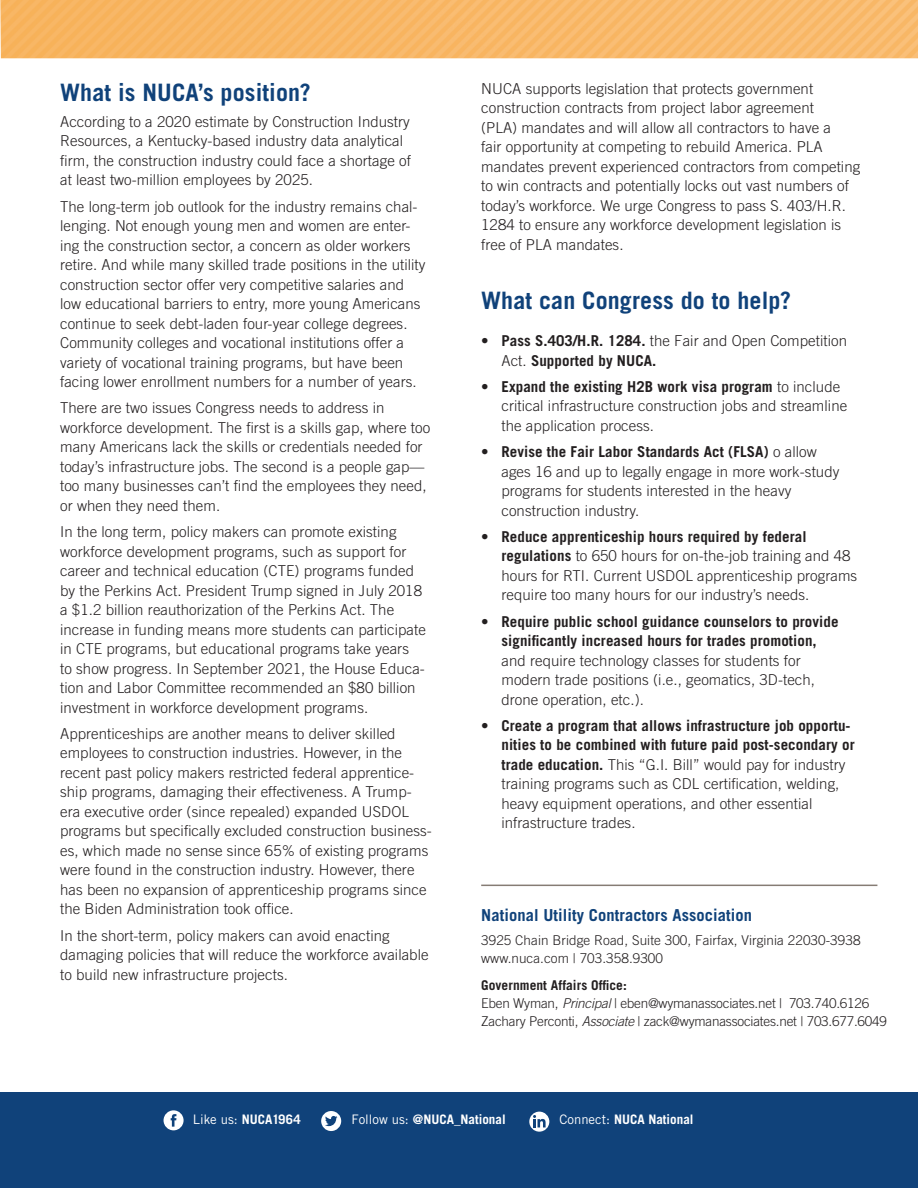
<style>
.page{position:relative;width:918px;height:1188px;background:#fff}
.page>*{position:absolute;margin:0;border:0;box-sizing:border-box;transform-origin:0 0}
.t1{font:700 24px "Trade Gothic";letter-spacing:.005em;color:#10427a}
.t2{font:700 16.5px "Trade Gothic";letter-spacing:.005em;color:#10427a}
.t3{font:300 15px/19.5px "Trade Gothic";letter-spacing:.005em;color:#231f20}
.t4{font:700 15px/19.5px "Trade Gothic";letter-spacing:.005em;color:#231f20}
.t5{font:300 13.5px "Trade Gothic";letter-spacing:-.015em;color:#231f20}
.t6{font:300 13.5px/18px "Trade Gothic";letter-spacing:.005em;color:#231f20}
.t7{font:700 13.5px "Trade Gothic";letter-spacing:.005em;color:#231f20}
.t8{font:700 13.05px "Trade Gothic";color:#fff}
.s1{font-weight:300}
.s2{font-weight:700}
.s3{font-style:italic}
.s4{font-weight:400}
</style>
<div class="page">
<img style="left:0;top:0;width:918px;height:58px">
<hr style="left:481px;top:885px;width:396px;height:1px;background:#867c74">
<div style="left:0;top:1092px;width:918px;height:96px;background:#10427a"></div>
<div style="left:164px;top:1110px;width:20px;height:20px;background:#fff;border-radius:50%"></div>
<svg style="left:171px;top:1114px;width:5px;height:13px"></svg>
<div style="left:321px;top:1111px;width:20px;height:20px;background:#fff;border-radius:50%"></div>
<svg style="left:325px;top:1116px;width:12px;height:10px"></svg>
<svg style="left:529px;top:1112px;width:20px;height:20px"></svg>
<svg style="left:533px;top:1115px;width:13px;height:12px"></svg>
<p class="t1" style="left:60px;top:77px;width:252px">What is NUCA’s position?</p>
<p class="t3" style="left:60px;top:112px;width:352px">According to a 2020 estimate by Construction Industry Resources, a Kentucky-based industry data analytical firm, the construction industry could face a shortage of at least two-million employees by 2025.</p>
<p class="t3" style="left:60px;top:196px;width:367px">The long-term job outlook for the industry remains chal&shy;lenging. Not enough young men and women are enter&shy;ing the construction sector, a concern as older workers retire. And while many skilled trade positions in the utility construction sector offer very competitive salaries and low educational barriers to entry, more young Americans continue to seek debt-laden four-year college degrees.<br>Community colleges and vocational institutions offer a variety of vocational training programs, but have been facing lower enrollment numbers for a number of years.</p>
<p class="t3" style="left:60px;top:398px;width:372px">There are two issues Congress needs to address in workforce development. The first is a skills gap, where too many Americans lack the skills or credentials needed for today’s infrastructure jobs. The second is a people gap— too many businesses can’t find the employees they need, or when they need them.</p>
<p class="t3" style="left:60px;top:522px;width:367px">In the long term, policy makers can promote existing workforce development programs, such as support for career and technical education (CTE) programs funded by the Perkins Act. President Trump signed in July 2018 a $1.2 billion reauthorization of the Perkins Act. The increase in funding means more students can participate in CTE programs, but educational programs take years<br>to show progress. In September 2021, the House Educa&shy;tion and Labor Committee recommended an $80 billion investment in workforce development programs.</p>
<p class="t3" style="left:60px;top:724px;width:373px">Apprenticeships are another means to deliver skilled employees to construction industries. However, in the recent past policy makers restricted federal apprentice&shy;ship programs, damaging their effectiveness. A Trump&shy;era executive order (since repealed) expanded USDOL programs but specifically excluded construction business&shy;es, which made no sense since 65% of existing programs were found in the construction industry. However, there has been no expansion of apprenticeship programs since the Biden Administration took office.</p>
<p class="t3" style="left:60px;top:925px;width:370px">In the short-term, policy makers can avoid enacting damaging policies that will reduce the workforce available to build new infrastructure projects.</p>
<p class="t3" style="left:481px;top:79px;width:381px">NUCA supports legislation that protects government construction contracts from project labor agreement<br>(PLA) mandates and will allow all contractors to have a<br>fair opportunity at competing to rebuild America. PLA mandates prevent experienced contractors from competing to win contracts and potentially locks out vast numbers of today’s workforce. We urge Congress to pass S. 403/H.R.<br>1284 to ensure any workforce development legislation is free of PLA mandates.</p>
<p class="t1" style="left:481px;top:286px;width:312px">What can Congress do to help?</p>
<p class="t4" style="left:501px;top:331px;width:347px;text-indent:-20px"><span class="s1">•</span> Pass S.403/H.R. 1284. <span class="s1">the Fair and Open Competition<br>Act.</span> Supported by NUCA.</p>
<p class="t3" style="left:501px;top:377px;width:347px;text-indent:-20px">• <span class="s2">Expand the existing H2B work visa program</span> to include critical infrastructure construction jobs and streamline the application process.</p>
<p class="t3" style="left:501px;top:442px;width:339px;text-indent:-20px">• <span class="s2">Revise the Fair Labor Standards Act (FLSA)</span> o allow ages 16 and up to legally engage in more work-study programs for students interested in the heavy construction industry.</p>
<p class="t3" style="left:501px;top:527px;width:357px;text-indent:-20px">• <span class="s2">Reduce apprenticeship hours required by federal regulations</span> to 650 hours for on-the-job training and 48 hours for RTI. Current USDOL apprenticeship programs require too many hours for our industry’s needs.</p>
<p class="t3" style="left:501px;top:611px;width:339px;text-indent:-20px">• <span class="s2">Require public school guidance counselors to provide significantly increased hours for trades promotion, </span>and require technology classes for students for modern trade positions (i.e., geomatics, 3D-tech, drone operation, etc.).</p>
<p class="t3" style="left:501px;top:716px;width:355px;text-indent:-20px">• <span class="s2">Create a program that allows infrastructure job opportu&shy;nities to be combined with future paid post-secondary or trade education.</span> This “G.I. Bill” would pay for industry training programs such as CDL certification, welding, heavy equipment operations, and other essential infrastructure trades.</p>
<p class="t2" style="left:481px;top:905px;width:272px">National Utility Contractors Association</p>
<p class="t6" style="left:481px;top:931px;width:381px">3925 Chain Bridge Road, Suite 300, Fairfax, Virginia 22030-3938 www.nuca.com | 703.358.9300</p>
<p class="t7" style="left:481px;top:977px;width:147px">Government Affairs Office:</p>
<p class="t5" style="left:481px;top:995px;width:390px">Eben Wyman, <span class="s3">Principal</span> | eben@wymanassociates.net | 703.740.6126</p>
<p class="t5" style="left:481px;top:1013px;width:407px">Zachary Perconti, <span class="s3">Associate</span> | zack@wymanassociates.net | 703.677.6049</p>
<p class="t8" style="left:193px;top:1112px;width:110px"><span class="s4">Like us:</span> NUCA1964</p>
<p class="t8" style="left:351px;top:1112px;width:156px"><span class="s4">Follow us:</span> @NUCA_National</p>
<p class="t8" style="left:560px;top:1112px;width:136px"><span class="s4">Connect:</span> NUCA National</p>
</div>
